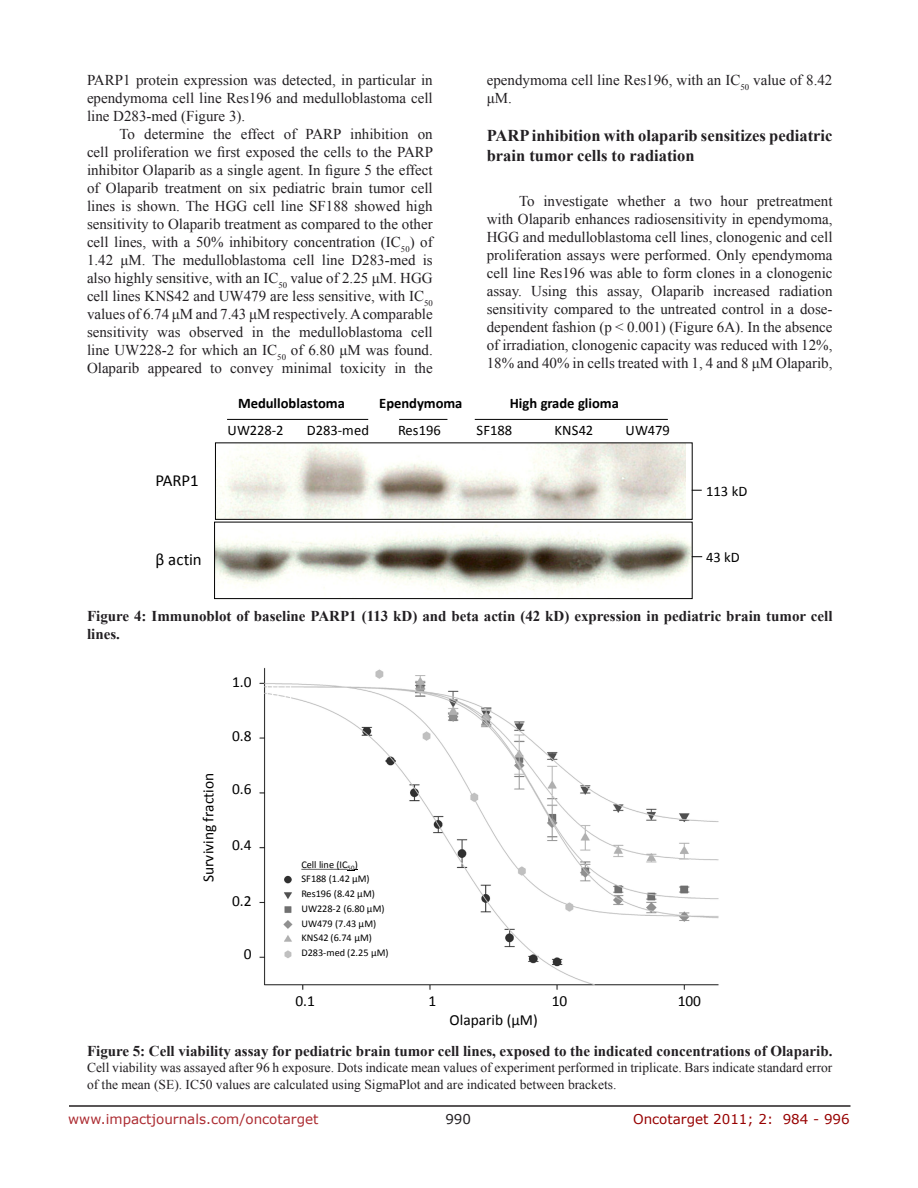
<style>
.page{position:relative;width:918px;height:1188px;background:#fff}
.page>*{position:absolute;margin:0;border:0;box-sizing:border-box;transform-origin:0 0}
.t1{font:16.8px "Calibri";letter-spacing:-.005em;color:#000}
.SubHeading{font:700 16.5px/19.8px "Times New Roman";color:#221f22}
.t2{font:15.45px "Calibri";color:#000}
.BodyText{font:15px/18px "Times New Roman";color:#221f22;text-align:justify}
.FigureText{font:700 15px/18px "Times New Roman";color:#221f22}
.t3{font:14.55px "Calibri";letter-spacing:-.005em;color:#000}
.t4{font:700 14.55px "Calibri";letter-spacing:-.005em;color:#000}
.FigureText-2{font:13.5px/16.2px "Times New Roman";color:#221f22}
.t5{font:13.5px "Verdana";color:#ac2b31}
.t6{font:13.5px "Verdana";color:#970000}
.t7{font:13.5px "Verdana";color:#221f22}
.t8{font:10.35px/14.7px "Calibri";letter-spacing:-.005em;color:#000}
</style>
<div class="page">
<hr style="left:69px;top:1105px;width:781px;height:2px;background:#231f20">
<img style="left:216px;top:525px;width:475px;height:69px">
<div style="left:214px;top:522px;width:479px;height:77px;border:1px solid #000"></div>
<img style="left:217px;top:444px;width:468px;height:74px">
<div style="left:215px;top:442px;width:478px;height:78px;border:1px solid #000"></div>
<hr style="left:227px;top:419px;width:141px;height:1px;background:#000">
<hr style="left:399px;top:419px;width:48px;height:1px;background:#000">
<hr style="left:475px;top:419px;width:193px;height:1px;background:#000">
<img style="left:259px;top:667px;width:460px;height:323px">
<img style="left:274px;top:872px;width:22px;height:90px">
<svg style="left:301px;top:869px;width:57px;height:2px"></svg>
<p class="BodyText" style="left:87px;top:71px;width:347px">PARP1 protein expression was detected, in particular in ependymoma cell line Res196 and medulloblastoma cell line D283-med (Figure 3).</p>
<p class="BodyText" style="left:87px;top:125px;width:348px;text-indent:32px">To determine the effect of PARP inhibition on cell proliferation we first exposed the cells to the PARP inhibitor Olaparib as a single agent. In figure 5 the effect of Olaparib treatment on six pediatric brain tumor cell lines is shown. The HGG cell line SF188 showed high sensitivity to Olaparib treatment as compared to the other cell lines, with a 50% inhibitory concentration (IC<sub>50</sub>) of 1.42 μM. The medulloblastoma cell line D283-med is also highly sensitive, with an IC<sub>50</sub> value of 2.25 μM. HGG cell lines KNS42 and UW479 are less sensitive, with IC<sub>50 </sub>values of 6.74 μM and 7.43 μM respectively. A comparable sensitivity was observed in the medulloblastoma cell line UW228-2 for which an IC<sub>50</sub> of 6.80 μM was found.<br>Olaparib appeared to convey minimal toxicity in the</p>
<p class="BodyText" style="left:487px;top:71px;width:347px">ependymoma cell line Res196, with an IC<sub>50</sub> value of 8.42 μM.</p>
<p class="SubHeading" style="left:487px;top:125px;width:347px">PARP inhibition with olaparib sensitizes pediatric brain tumor cells to radiation</p>
<p class="BodyText" style="left:487px;top:192px;width:347px;text-indent:32px">To investigate whether a two hour pretreatment with Olaparib enhances radiosensitivity in ependymoma, HGG and medulloblastoma cell lines, clonogenic and cell proliferation assays were performed. Only ependymoma cell line Res196 was able to form clones in a clonogenic assay. Using this assay, Olaparib increased radiation sensitivity compared to the untreated control in a dose&shy;dependent fashion (p &lt; 0.001) (Figure 6A). In the absence of irradiation, clonogenic capacity was reduced with 12%, 18% and 40% in cells treated with 1, 4 and 8 μM Olaparib,</p>
<p class="t4" style="left:238px;top:393px;width:108px">Medulloblastoma</p>
<p class="t4" style="left:379px;top:393px;width:85px">Ependymoma</p>
<p class="t4" style="left:510px;top:393px;width:111px">High grade glioma</p>
<p class="t1" style="left:156px;top:469px;width:45px">PARP1</p>
<p class="t1" style="left:156px;top:549px;width:48px">β actin</p>
<p class="t3" style="left:228px;top:421px;width:58px">UW228-2</p>
<p class="t3" style="left:307px;top:421px;width:64px">D283-med</p>
<p class="t3" style="left:398px;top:421px;width:44px">Res196</p>
<p class="t3" style="left:477px;top:421px;width:37px">SF188</p>
<p class="t3" style="left:555px;top:421px;width:40px">KNS42</p>
<p class="t3" style="left:626px;top:421px;width:46px">UW479</p>
<p class="t3" style="left:706px;top:482px;width:43px">113 kD</p>
<p class="t3" style="left:706px;top:548px;width:35px">43 kD</p>
<p class="FigureText" style="left:87px;top:606px;width:747px">Figure 4: Immunoblot of baseline PARP1 (113 kD) and beta actin (42 kD) expression in pediatric brain tumor cell lines.</p>
<p class="t2" style="left:232px;top:672px;width:21px">1.0</p>
<p class="t2" style="left:199px;top:882px;width:110px;rotate:-90deg">Surviving fraction</p>
<p class="t2" style="left:232px;top:726px;width:21px">0.8</p>
<p class="t2" style="left:232px;top:779px;width:21px">0.6</p>
<p class="t2" style="left:232px;top:835px;width:21px">0.4</p>
<p class="t2" style="left:232px;top:891px;width:21px">0.2</p>
<p class="t2" style="left:244px;top:944px;width:9px">0</p>
<p class="t8" style="left:301px;top:857px;width:89px">Cell line (IC<sub>50</sub>)<br>SF188 (1.42 μM)<br>Res196 (8.42 μM)<br>UW228-2 (6.80 μM)<br>UW479 (7.43 μM)<br>KNS42 (6.74 μM)<br>D283-med (2.25 μM)</p>
<p class="t2" style="left:296px;top:991px;width:21px">0.1</p>
<p class="t2" style="left:428px;top:991px;width:9px">1</p>
<p class="t2" style="left:552px;top:991px;width:17px">10</p>
<p class="t2" style="left:678px;top:991px;width:25px">100</p>
<p class="t2" style="left:450px;top:1010px;width:90px">Olaparib (μM)</p>
<p class="FigureText" style="left:87px;top:1042px;width:747px">Figure 5: Cell viability assay for pediatric brain tumor cell lines, exposed to the indicated concentrations of Olaparib.</p>
<p class="FigureText-2" style="left:87px;top:1060px;width:747px">Cell viability was assayed after 96 h exposure. Dots indicate mean values of experiment performed in triplicate. Bars indicate standard error of the mean (SE). IC50 values are calculated using SigmaPlot and are indicated between brackets.</p>
<p class="t5" style="left:68px;top:1110px;width:252px">www.impactjournals.com/oncotarget</p>
<p class="t7" style="left:445px;top:1110px;width:27px">990</p>
<p class="t6" style="left:633px;top:1110px;width:218px">Oncotarget 2011; 2: 984 - 996</p>
</div>
